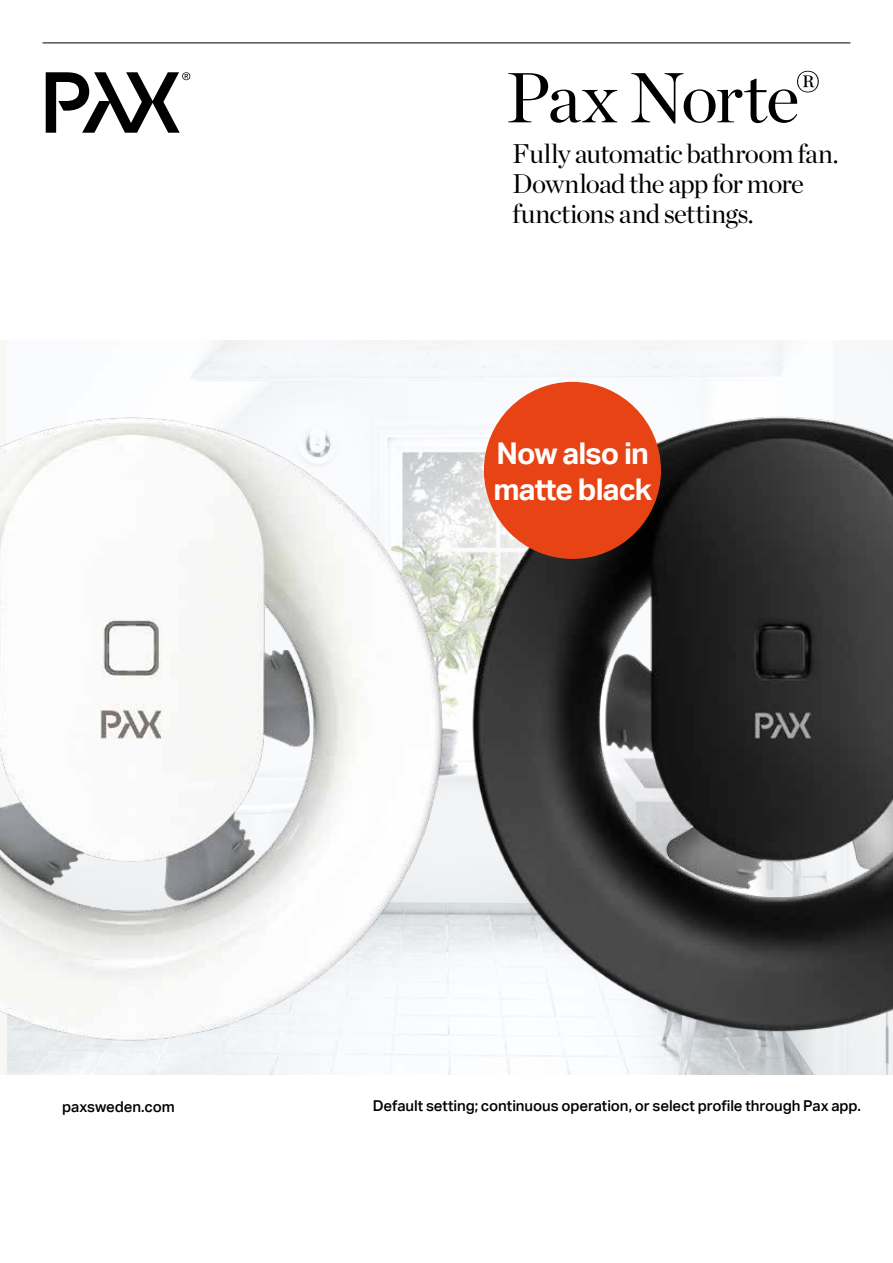
<style>
.page{position:relative;width:893px;height:1263px;background:#fff}
.page>*{position:absolute;margin:0;border:0;box-sizing:border-box;transform-origin:0 0}
.t1{font:70.5px "Chronicle Display";letter-spacing:-.025em;color:#000}
.t2{font:700 30px/36px "Aktiv Grotesk Corp";letter-spacing:-.03em;color:#fff}
.t3{font:27px/30px "Chronicle Display";letter-spacing:-.025em;color:#000}
.t4{font:500 15px "Aktiv Grotesk Corp";letter-spacing:-.005em;color:#000}
</style>
<div class="page">
<hr style="left:43px;top:43px;width:807px;height:1px;background:#000">
<svg style="left:46px;top:72px;width:144px;height:61px"></svg>
<img style="left:7px;top:340px;width:886px;height:735px">
<img style="left:0;top:412px;width:446px;height:634px">
<img style="left:470px;top:412px;width:423px;height:629px">
<div style="left:484px;top:382px;width:177px;height:177px;background:#e74315;border-radius:50%"></div>
<h1 class="t1" style="left:506px;top:44px;width:317px">Pax Norte®</h1>
<h3 class="t3" style="left:512px;top:136px;width:328px">Fully automatic bathroom fan.<br>Download the app for more functions and settings.</h3>
<h2 class="t2" style="left:493px;top:435px;width:160px">Now also in matte black</h2>
<p class="t4" style="left:62px;top:1098px;width:114px">paxsweden.com</p>
<p class="t4" style="left:373px;top:1097px;width:490px">Default setting; continuous operation, or select profile through Pax app.</p>
</div>
